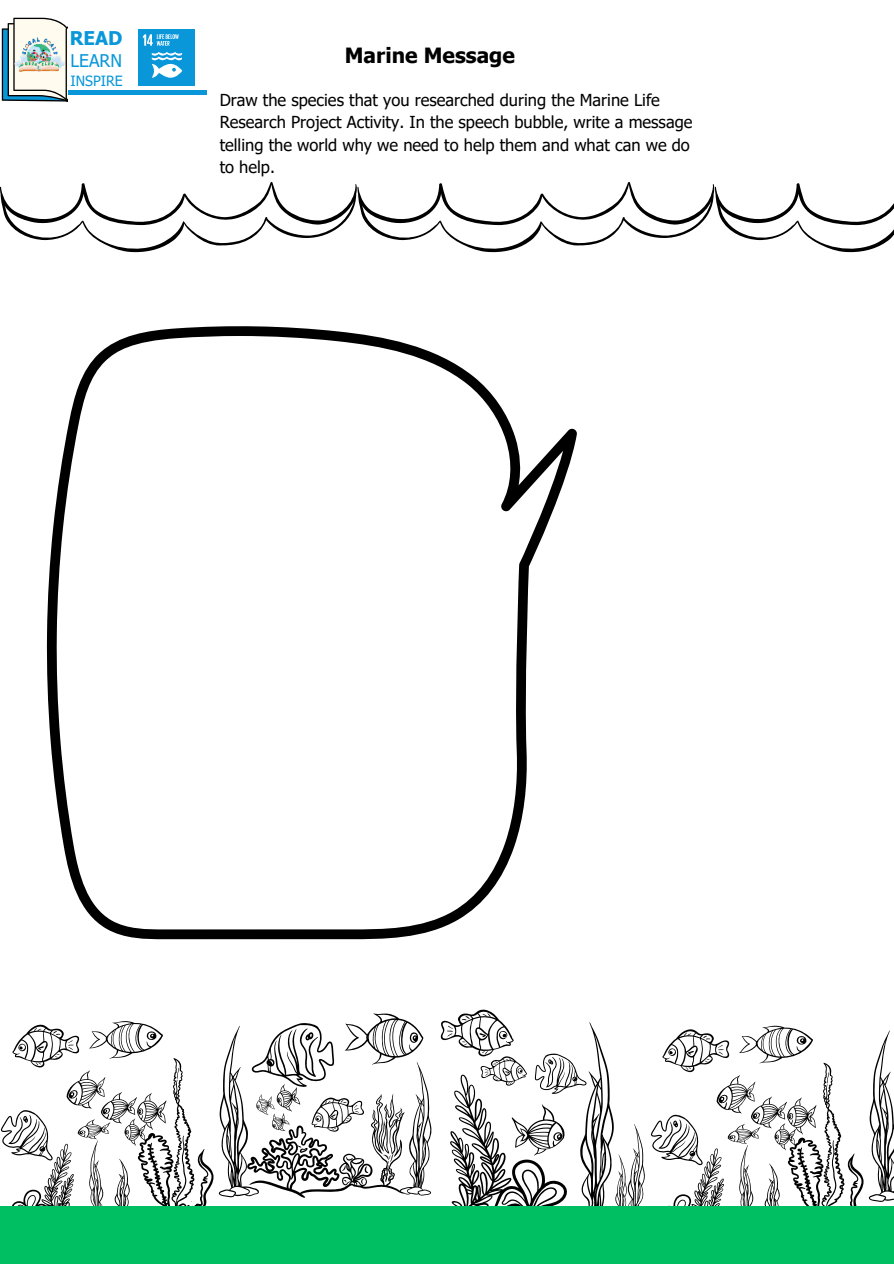
<style>
.page{position:relative;width:894px;height:1264px;background:#fff}
.page>*{position:absolute;margin:0;border:0;box-sizing:border-box;transform-origin:0 0}
.t1{font:700 21px "Tahoma";color:#000}
.t2{font:700 18.9px "Tahoma";color:#0a97d9}
.t3{font:17.55px "Tahoma";color:#0a97d9}
.t4{font:16.5px/22.5px "Tahoma";color:#000}
.t5{font:14.1px "Tahoma";color:#0a97d9}
</style>
<div class="page">
<svg style="left:0;top:1013px;width:431px;height:192px"></svg>
<svg style="left:431px;top:1009px;width:214px;height:196px"></svg>
<svg style="left:650px;top:1025px;width:243px;height:180px"></svg>
<div style="left:0;top:1205px;width:893px;height:58px;background:#00bf63"></div>
<svg style="left:0;top:181px;width:893px;height:72px"></svg>
<svg style="left:47px;top:326px;width:529px;height:613px"></svg>
<div style="left:59px;top:30px;width:147px;height:64px;background:#0a97d9"></div>
<div style="left:54px;top:25px;width:152px;height:65px;background:#fff"></div>
<div style="left:139px;top:30px;width:56px;height:56px;background:#0a97d9"></div>
<svg style="left:143px;top:34px;width:40px;height:44px"></svg>
<svg style="left:2px;top:18px;width:66px;height:84px"></svg>
<img style="left:13px;top:31px;width:54px;height:54px">
<p class="t2" style="left:70px;top:25px;width:54px">READ</p>
<p class="t5" style="left:70px;top:71px;width:54px">INSPIRE</p>
<p class="t3" style="left:70px;top:49px;width:53px">LEARN</p>
<p class="t1" style="left:345px;top:41px;width:171px">Marine Message</p>
<p class="t4" style="left:220px;top:89px;width:474px">Draw the species that you researched during the Marine Life Research Project Activity. In the speech bubble, write a message telling the world why we need to help them and what can we do to help.</p>
</div>
